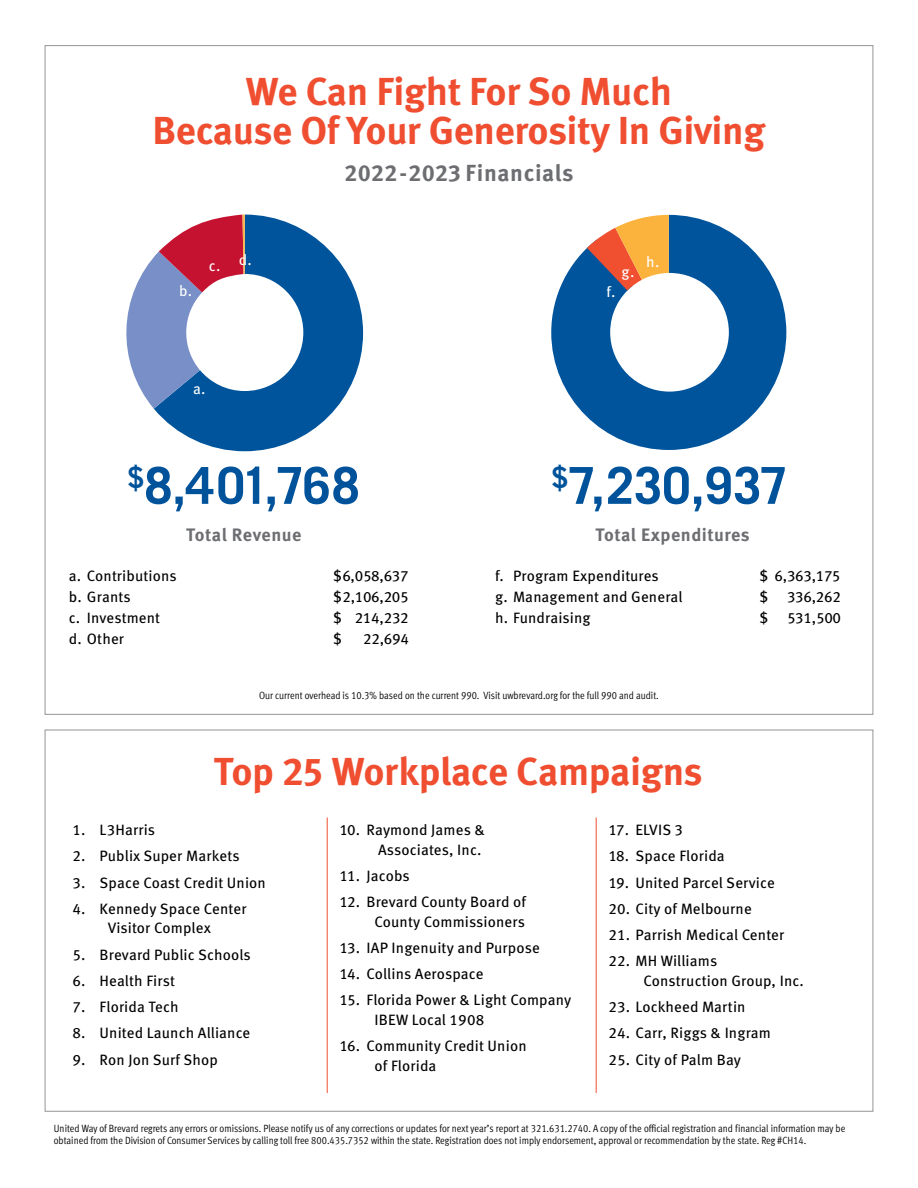
<style>
.page{position:relative;width:918px;height:1188px;background:#fff}
.page>*{position:absolute;margin:0;border:0;box-sizing:border-box;transform-origin:0 0}
.t1{font:700 51px "Trade Gothic LT Std";letter-spacing:-.005em;color:#00539b}
.t2{font:700 39px/39px "Meta Pro";letter-spacing:-.01em;color:#f04e31;text-align:center}
.t3{font:700 23.25px "Meta Pro";letter-spacing:.02em;color:#6d6e71}
.t4{font:700 18px "Meta Pro";letter-spacing:.025em;color:#6d6e71}
.t5{font:15px/19.5px "Meta Pro";letter-spacing:.01em;color:#000}
.t6{font:15px "Meta Pro";color:#fff}
.t7{font:10.5px/12px "Meta Pro Cond Norm";color:#000}
</style>
<div class="page">
<svg style="left:154px;top:215px;width:209px;height:236px;fill:#00549c"></svg>
<svg style="left:126px;top:215px;width:119px;height:194px"></svg>
<svg style="left:551px;top:215px;width:235px;height:235px;fill:#00549c"></svg>
<svg style="left:587px;top:215px;width:82px;height:76px"></svg>
<hr style="left:327px;top:818px;width:1px;height:275px;background:#f04e31">
<hr style="left:596px;top:818px;width:1px;height:275px;background:#f04e31">
<p class="t2" style="left:153px;top:70px;width:614px">We Can Fight For So Much<br>Because Of Your Generosity In Giving</p>
<p class="t3" style="left:345px;top:155px;width:231px">2022-2023 Financials</p>
<p class="t6" style="left:209px;top:255px;width:13px">c.</p>
<p class="t6" style="left:239px;top:248px;width:15px">d.</p>
<p class="t6" style="left:622px;top:260px;width:14px">g.</p>
<p class="t6" style="left:646px;top:250px;width:15px">h.</p>
<p class="t6" style="left:179px;top:279px;width:15px">b.</p>
<p class="t6" style="left:606px;top:280px;width:11px">f.</p>
<p class="t6" style="left:193px;top:377px;width:14px">a.</p>
<p class="t1" style="left:128px;top:454px;width:233px"><sup>$</sup>8,401,768</p>
<p class="t1" style="left:552px;top:454px;width:238px"><sup>$</sup>7,230,937</p>
<p class="t4" style="left:186px;top:521px;width:117px">Total Revenue</p>
<p class="t4" style="left:595px;top:521px;width:156px">Total Expenditures</p>
<p class="t5" style="left:69px;top:565px;width:109px">a. Contributions</p>
<p class="t5" style="left:333px;top:565px;width:77px">$6,058,637</p>
<p class="t5" style="left:69px;top:586px;width:63px">b. Grants</p>
<p class="t5" style="left:333px;top:586px;width:77px">$2,106,205</p>
<p class="t5" style="left:69px;top:607px;width:93px">c. Investment</p>
<p class="t5" style="left:333px;top:607px;width:77px">$ 214,232</p>
<p class="t5" style="left:69px;top:628px;width:57px">d. Other</p>
<p class="t5" style="left:333px;top:628px;width:11px">$</p>
<p class="t5" style="left:363px;top:628px;width:47px">22,694</p>
<p class="t5" style="left:495px;top:565px;width:165px">f. Program Expenditures</p>
<p class="t5" style="left:759px;top:565px;width:83px">$ 6,363,175</p>
<p class="t5" style="left:495px;top:586px;width:189px">g. Management and General</p>
<p class="t5" style="left:759px;top:586px;width:83px">$ 336,262</p>
<p class="t5" style="left:495px;top:607px;width:97px">h. Fundraising</p>
<p class="t5" style="left:759px;top:607px;width:84px">$ 531,500</p>
<p class="t7" style="left:259px;top:688px;width:401px">Our current overhead is 10.3% based on the current 990. Visit uwbrevard.org for the full 990 and audit.</p>
<p class="t2" style="left:214px;top:750px;width:490px">Top 25 Workplace Campaigns</p>
<p class="t5" style="left:73px;top:819px;width:84px">1. L3Harris</p>
<p class="t5" style="left:73px;top:845px;width:169px">2. Publix Super Markets</p>
<p class="t5" style="left:73px;top:872px;width:195px">3. Space Coast Credit Union</p>
<p class="t5" style="left:73px;top:898px;width:175px;text-align:center">4. Kennedy Space Center<br>Visitor Complex</p>
<p class="t5" style="left:73px;top:944px;width:180px">5. Brevard Public Schools</p>
<p class="t5" style="left:73px;top:970px;width:104px">6. Health First</p>
<p class="t5" style="left:73px;top:996px;width:107px">7. Florida Tech</p>
<p class="t5" style="left:73px;top:1022px;width:179px">8. United Launch Alliance</p>
<p class="t5" style="left:73px;top:1049px;width:147px">9. Ron Jon Surf Shop</p>
<p class="t5" style="left:340px;top:819px;width:147px;text-align:right">10. Raymond James &amp;<br>Associates, Inc.</p>
<p class="t5" style="left:340px;top:865px;width:72px">11. Jacobs</p>
<p class="t5" style="left:340px;top:891px;width:188px;text-align:right">12. Brevard County Board of<br>County Commissioners</p>
<p class="t5" style="left:340px;top:937px;width:202px">13. IAP Ingenuity and Purpose</p>
<p class="t5" style="left:340px;top:963px;width:146px">14. Collins Aerospace</p>
<p class="t5" style="left:375px;top:989px;width:198px;text-indent:-35px">15. Florida Power &amp; Light Company<br>IBEW Local 1908</p>
<p class="t5" style="left:375px;top:1035px;width:153px;text-indent:-35px">16. Community Credit Union of Florida</p>
<p class="t5" style="left:609px;top:819px;width:76px">17. ELVIS 3</p>
<p class="t5" style="left:609px;top:845px;width:118px">18. Space Florida</p>
<p class="t5" style="left:609px;top:872px;width:168px">19. United Parcel Service</p>
<p class="t5" style="left:609px;top:898px;width:145px">20. City of Melbourne</p>
<p class="t5" style="left:609px;top:924px;width:177px">21. Parrish Medical Center</p>
<p class="t5" style="left:644px;top:950px;width:162px;text-indent:-35px">22. MH Williams<br>Construction Group, Inc.</p>
<p class="t5" style="left:609px;top:996px;width:139px">23. Lockheed Martin</p>
<p class="t5" style="left:609px;top:1022px;width:164px">24. Carr, Riggs &amp; Ingram</p>
<p class="t5" style="left:609px;top:1049px;width:134px">25. City of Palm Bay</p>
<p class="t7" style="left:54px;top:1122px;width:793px">United Way of Brevard regrets any errors or omissions. Please notify us of any corrections or updates for next year’s report at 321.631.2740. A copy of the official registration and financial information may be obtained from the Division of Consumer Services by calling toll free 800.435.7352 within the state. Registration does not imply endorsement, approval or recommendation by the state. Reg #CH14.</p>
</div>
